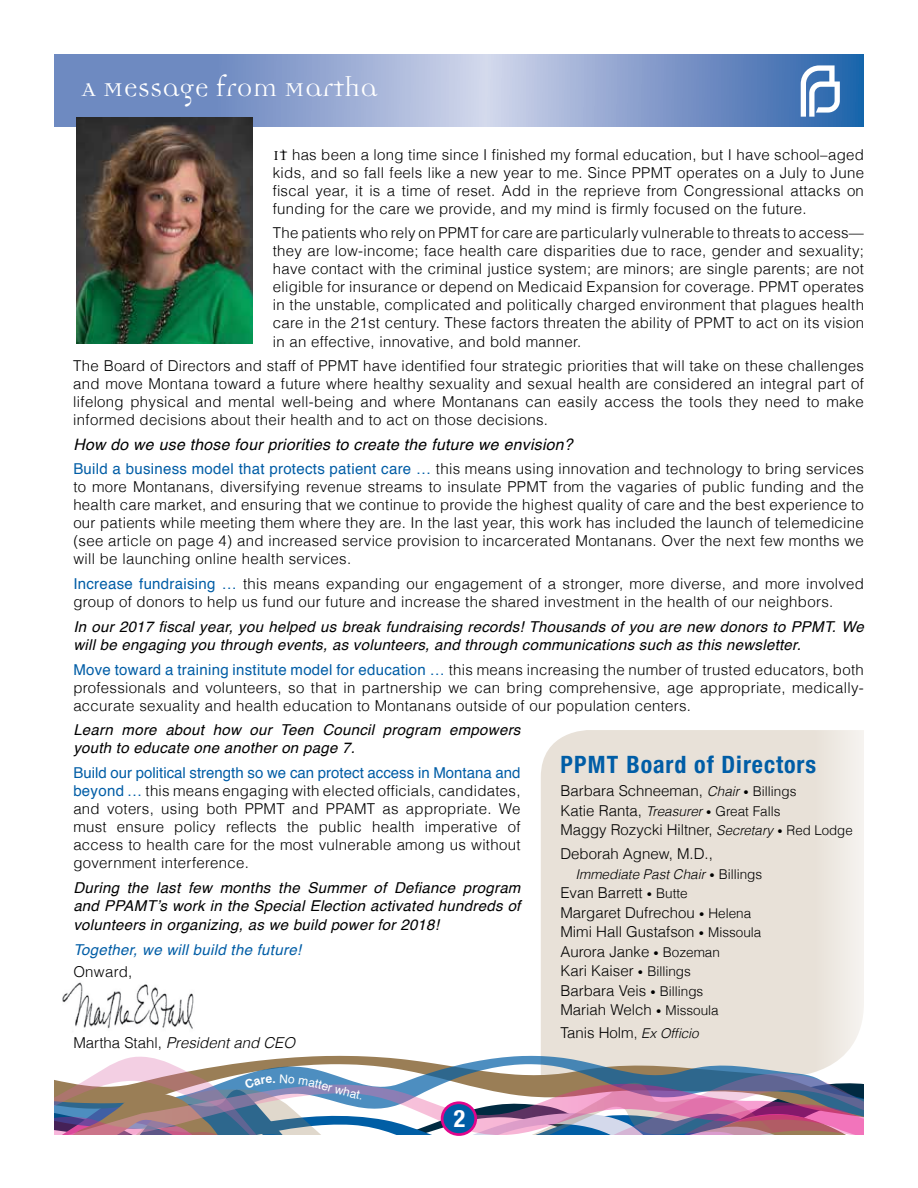
<style>
.page{position:relative;width:918px;height:1188px;background:#fff}
.page>*{position:absolute;margin:0;border:0;box-sizing:border-box;transform-origin:0 0}
.t1{font:30px "Democratica Reg Lin";color:#fff}
.t2{font:700 condensed 24px "Helvetica Neue";letter-spacing:.04em;color:#005da6}
.t3{font:700 condensed 24px "Helvetica Neue";color:#fff}
.t4{font:italic 15.75px "Helvetica";letter-spacing:.02em;color:#000}
.t5{font:300 15px/18px "Helvetica";letter-spacing:.02em;color:#000;text-align:justify}
.t6{font:italic 15px/18px "Helvetica";letter-spacing:.02em;color:#000}
.t7{font:300 15px/19.5px "Helvetica";color:#000}
.t8{font:italic 15px "Helvetica";letter-spacing:.02em;color:#005da6}
.t9{font:italic 300 15px "Helvetica";color:#000}
.t10{font:italic 300 13.5px "Helvetica";color:#000}
.t11{font:12px "Helvetica";color:#fff}
.s1{font-family:"Democratica Reg Lin";font-weight:400;font-size:21px}
.s2{font-weight:400;color:#005da6}
.s3{font-style:italic;font-size:13.5px}
.s4{font-size:10.5px}
.s5{font-size:13.5px}
.s6{font-style:normal;font-size:10.5px}
.s7{font-style:normal}
</style>
<div class="page">
<img style="left:63px;top:982px;width:131px;height:47px">
<svg style="left:54px;top:54px;width:810px;height:72px;background:#879ecc"></svg>
<svg style="left:801px;top:65px;width:39px;height:52px"></svg>
<img style="left:76px;top:118px;width:177px;height:225px">
<svg style="left:541px;top:730px;width:323px;height:326px;background:#e9e2da"></svg>
<svg style="left:96px;top:1057px;width:745px;height:17px"></svg>
<div style="left:441px;top:1101px;width:36px;height:35px;border:3px solid #e1058c;border-radius:50%"></div>
<svg style="left:54px;top:1074px;width:810px;height:60px;background:#998ca4"></svg>
<h1 class="t1" style="left:81px;top:74px;width:298px">A Message from Martha</h1>
<p class="t5" style="left:273px;top:145px;width:593px"><span class="s1">It</span> has been a long time since I finished my formal education, but I have school–aged kids, and so fall feels like a new year to me. Since PPMT operates on a July to June fiscal year, it is a time of reset. Add in the reprieve from Congressional attacks on funding for the care we provide, and my mind is firmly focused on the future.</p>
<p class="t5" style="left:273px;top:223px;width:593px">The patients who rely on PPMT for care are particularly vulnerable to threats to access— they are low-income; face health care disparities due to race, gender and sexuality; have contact with the criminal justice system; are minors; are single parents; are not eligible for insurance or depend on Medicaid Expansion for coverage. PPMT operates in the unstable, complicated and politically charged environment that plagues health care in the 21st century. These factors threaten the ability of PPMT to act on its vision in an effective, innovative, and bold manner.</p>
<p class="t5" style="left:73px;top:356px;width:792px">The Board of Directors and staff of PPMT have identified four strategic priorities that will take on these challenges and move Montana toward a future where healthy sexuality and sexual health are considered an integral part of lifelong physical and mental well-being and where Montanans can easily access the tools they need to make informed decisions about their health and to act on those decisions.</p>
<p class="t4" style="left:73px;top:432px;width:501px">How do we use those four priorities to create the future we envision?</p>
<p class="t5" style="left:73px;top:459px;width:792px"><span class="s2">Build a business model that protects patient care …</span> this means using innovation and technology to bring services to more Montanans, diversifying revenue streams to insulate PPMT from the vagaries of public funding and the health care market, and ensuring that we continue to provide the highest quality of care and the best experience to our patients while meeting them where they are. In the last year, this work has included the launch of telemedicine (see article on page 4) and increased service provision to incarcerated Montanans. Over the next few months we will be launching online health services.</p>
<p class="t5" style="left:73px;top:574px;width:792px"><span class="s2">Increase fundraising …</span> this means expanding our engagement of a stronger, more diverse, and more involved group of donors to help us fund our future and increase the shared investment in the health of our neighbors.</p>
<p class="t6" style="left:73px;top:618px;width:792px">In our 2017 fiscal year, you helped us break fundraising records! Thousands of you are new donors to PPMT. We will be engaging you through events, as volunteers, and through communications such as this newsletter.</p>
<p class="t5" style="left:73px;top:659px;width:792px"><span class="s2">Move toward a training institute model for education …</span> this means increasing the number of trusted educators, both professionals and volunteers, so that in partnership we can bring comprehensive, age appropriate, medically&shy;accurate sexuality and health education to Montanans outside of our population centers.</p>
<p class="t6" style="left:73px;top:721px;width:449px">Learn more about how our Teen Council program empowers youth to educate one another on page 7.</p>
<p class="t5" style="left:73px;top:763px;width:449px"><span class="s2">Build our political strength so we can protect access in Montana and beyond …</span> this means engaging with elected officials, candidates, and voters, using both PPMT and PPAMT as appropriate. We must ensure policy reflects the public health imperative of access to health care for the most vulnerable among us without government interference.</p>
<p class="t6" style="left:73px;top:879px;width:449px;text-align:justify">During the last few months the Summer of Defiance program and PPAMT’s work in the Special Election activated hundreds of volunteers in organizing, as we build power for 2018!</p>
<p class="t8" style="left:73px;top:938px;width:229px">Together, we will build the future!</p>
<p class="t5" style="left:73px;top:962px;width:61px">Onward,</p>
<h2 class="t2" style="left:560px;top:750px;width:257px">PPMT Board of Directors</h2>
<p class="t7" style="left:560px;top:781px;width:294px">Barbara Schneeman, <span class="s3">Chair</span> <span class="s4">•</span> <span class="s5">Billings<br></span>Katie Ranta, <span class="s3">Treasurer</span> <span class="s4">•</span> <span class="s5">Great Falls<br></span>Maggy Rozycki Hiltner, <span class="s3">Secretary</span> <span class="s4">•</span> <span class="s5">Red Lodge</span></p>
<p class="t7" style="left:560px;top:843px;width:154px">Deborah Agnew, M.D.,</p>
<p class="t10" style="left:575px;top:863px;width:188px">Immediate Past Chair <span class="s6">•</span> <span class="s7">Billings</span></p>
<p class="t7" style="left:560px;top:882px;width:203px">Evan Barrett <span class="s4">•</span> <span class="s5">Butte<br></span>Margaret Dufrechou <span class="s4">•</span> <span class="s5">Helena<br></span>Mimi Hall Gustafson <span class="s4">•</span> <span class="s5">Missoula<br></span>Aurora Janke <span class="s4">•</span> <span class="s5">Bozeman<br></span>Kari Kaiser <span class="s4">•</span> <span class="s5">Billings<br></span>Barbara Veis <span class="s4">•</span> <span class="s5">Billings<br></span>Mariah Welch <span class="s4">•</span> <span class="s5">Missoula</span></p>
<p class="t7" style="left:560px;top:1022px;width:140px">Tanis Holm<span class="s5">,</span> <span class="s3">Ex Officio</span></p>
<p class="t9" style="left:73px;top:1031px;width:223px"><span class="s7">Martha Stahl,</span> President and CEO</p>
<p class="t11" style="left:337px;top:1080px;width:30px;rotate:14deg">what.</p>
<h2 class="t3" style="left:454px;top:1103px;width:13px">2</h2>
</div>
